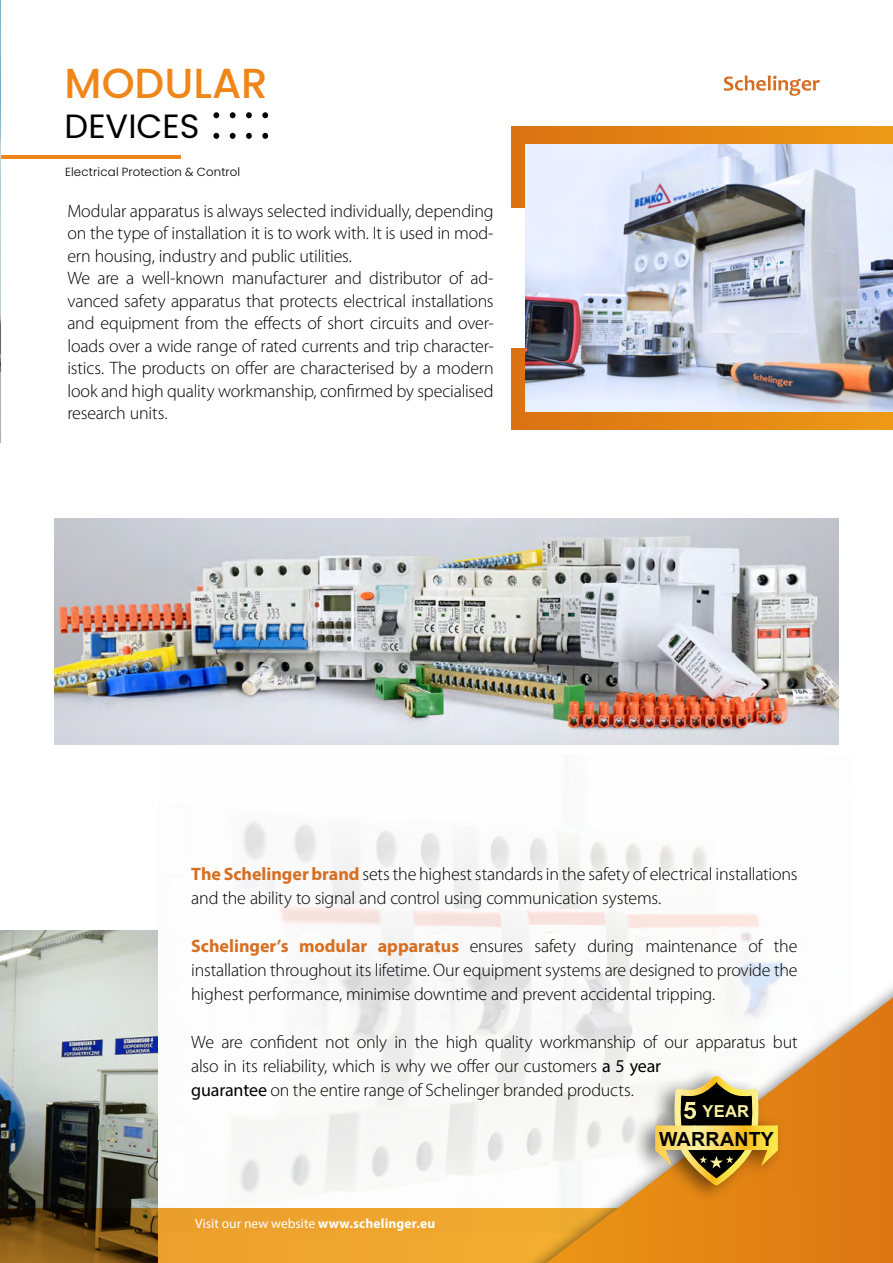
<style>
.page{position:relative;width:893px;height:1263px;background:#fff}
.page>*{position:absolute;margin:0;border:0;box-sizing:border-box;transform-origin:0 0}
.t1{font:500 42px "Poppins";color:#ef861a}
.t2{font:33.6px "Poppins";color:#000}
.t3{font:700 19.5px "Arial";letter-spacing:.015em;color:#000}
.t4{font:300 18px/22.5px "Myriad Pro";letter-spacing:-.01em;color:#000}
.t5{font:700 16.5px "Arial";color:#f9f19f}
.t6{font:13.5px "Myriad Pro";color:#fff}
.t7{font:300 11.7px "Poppins";letter-spacing:.01em;color:#000}
.s1{font-weight:700;color:#d76e20}
.s2{font-weight:400}
.s3{font-weight:700}
</style>
<div class="page">
<img style="left:158px;top:821px;width:601px;height:388px">
<img style="left:0;top:930px;width:158px;height:279px">
<img style="left:0;top:0;width:1px;height:443px">
<svg style="left:0;top:1209px;width:361px;height:54px;background:#b27921"></svg>
<hr style="left:1px;top:155px;width:180px;height:4px;background:#ef861a">
<svg style="left:230px;top:112px;width:6px;height:6px"></svg>
<svg style="left:230px;top:133px;width:6px;height:6px"></svg>
<svg style="left:246px;top:112px;width:6px;height:6px"></svg>
<svg style="left:246px;top:133px;width:6px;height:6px"></svg>
<svg style="left:262px;top:112px;width:6px;height:6px"></svg>
<svg style="left:262px;top:133px;width:6px;height:6px"></svg>
<svg style="left:213px;top:112px;width:6px;height:6px"></svg>
<svg style="left:213px;top:133px;width:6px;height:6px"></svg>
<div style="left:511px;top:127px;width:382px;height:81px;background:linear-gradient(to right,#db7415,#ed9916)"></div>
<div style="left:511px;top:348px;width:382px;height:81px;background:linear-gradient(to right,#d97214,#ed9916)"></div>
<svg style="left:724px;top:75px;width:96px;height:21px"></svg>
<div style="left:361px;top:956px;width:532px;height:307px;background:#000;opacity:.5"></div>
<svg style="left:546px;top:997px;width:347px;height:266px"></svg>
<img style="left:526px;top:144px;width:367px;height:268px">
<img style="left:54px;top:518px;width:785px;height:227px">
<div style="left:631px;top:1064px;width:153px;height:138px;background:#000;opacity:.5"></div>
<svg style="left:655px;top:1076px;width:123px;height:109px;background:#b09351"></svg>
<h1 class="t1" style="left:65px;top:59px;width:205px">MODULAR</h1>
<h2 class="t2" style="left:65px;top:107px;width:136px">DEVICES</h2>
<p class="t7" style="left:65px;top:165px;width:177px">Electrical Protection &amp; Control</p>
<p class="t4" style="left:67px;top:200px;width:428px">Modular apparatus is always selected individually, depending on the type of installation it is to work with. It is used in mod&shy;ern housing, industry and public utilities.<br>We are a well-known manufacturer and distributor of ad&shy;vanced safety apparatus that protects electrical installations and equipment from the effects of short circuits and over&shy;loads over a wide range of rated currents and trip character&shy;istics. The products on offer are characterised by a modern look and high quality workmanship, confirmed by specialised research units.</p>
<p class="t4" style="left:191px;top:862px;width:608px;line-height:24px"><span class="s1">The Schelinger brand</span> sets the highest standards in the safety of electrical installations and the ability to signal and control using communication systems.</p>
<p class="t4" style="left:191px;top:934px;width:608px;line-height:24px;text-align:justify"><span class="s1">Schelinger’s modular apparatus</span> ensures safety during maintenance of the installation throughout its lifetime. Our equipment systems are designed to provide the highest performance, minimise downtime and prevent accidental tripping.</p>
<p class="t4" style="left:191px;top:1030px;width:608px;line-height:24px">We are confident not only in the high quality workmanship of our apparatus but also in its reliability, which is why we offer our customers <span class="s2">a 5 year<br>guarantee</span> on the entire range of Schelinger branded products.</p>
<p class="t5" style="left:703px;top:1099px;width:48px">YEAR</p>
<p class="t3" style="left:659px;top:1125px;width:116px">WARRANTY</p>
<p class="t6" style="left:195px;top:1215px;width:242px">Visit our new website <span class="s3">www.schelinger.eu</span></p>
</div>
